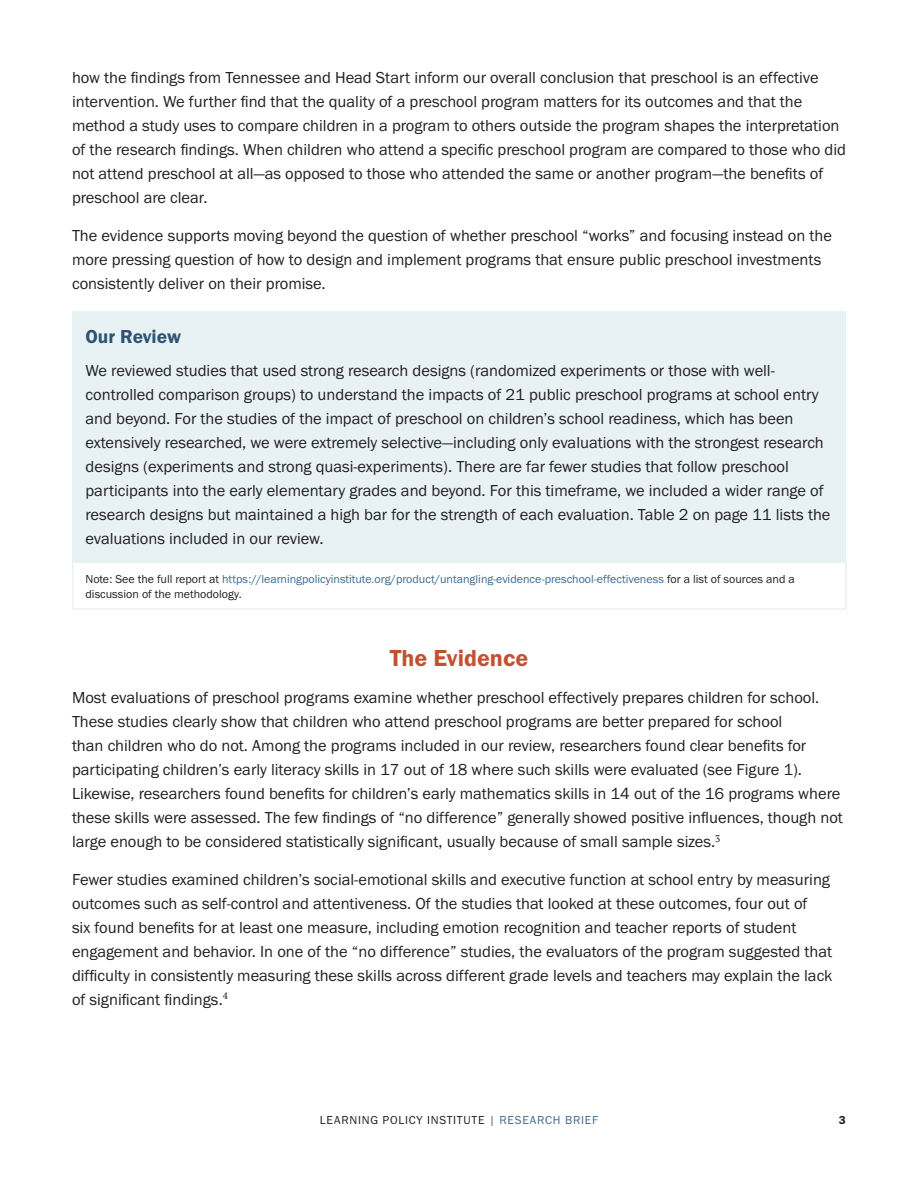
<style>
.page{position:relative;width:918px;height:1188px;background:#fff}
.page>*{position:absolute;margin:0;border:0;box-sizing:border-box;transform-origin:0 0}
.t1{font:24px "Franklin Gothic URW Dem";color:#c25131}
.t2{font:19.5px "Franklin Gothic URW Dem";color:#2f5375}
.t3{font:16.5px/24px "Franklin Gothic URW Boo";color:#231f20}
.t4{font:12px/15px "Franklin Gothic URW Boo";color:#3e6a91}
.t5{font:12px "Franklin Gothic URW Boo";letter-spacing:.06em;color:#231f20}
.t6{font:12px "Franklin Gothic URW Dem";color:#231f20}
.s1{color:#231f20}
.s2{color:#3e6a91}
</style>
<div class="page">
<div style="left:72px;top:311px;width:774px;height:56px;background:#e8f2f5"></div>
<div style="left:72px;top:351px;width:774px;height:211px;background:#e8f2f5"></div>
<div style="left:72px;top:561px;width:775px;height:49px;border:2px solid #e8f2f5"></div>
<p class="t3" style="left:72px;top:65px;width:776px">how the findings from Tennessee and Head Start inform our overall conclusion that preschool is an effective intervention. We further find that the quality of a preschool program matters for its outcomes and that the method a study uses to compare children in a program to others outside the program shapes the interpretation of the research findings. When children who attend a specific preschool program are compared to those who did not attend preschool at all—as opposed to those who attended the same or another program—the benefits of preschool are clear.</p>
<p class="t3" style="left:72px;top:223px;width:762px">The evidence supports moving beyond the question of whether preschool “works” and focusing instead on the more pressing question of how to design and implement programs that ensure public preschool investments consistently deliver on their promise.</p>
<p class="t2" style="left:86px;top:324px;width:97px">Our Review</p>
<p class="t3" style="left:86px;top:358px;width:747px">We reviewed studies that used strong research designs (randomized experiments or those with well&shy;controlled comparison groups) to understand the impacts of 21 public preschool programs at school entry and beyond. For the studies of the impact of preschool on children’s school readiness, which has been extensively researched, we were extremely selective—including only evaluations with the strongest research designs (experiments and strong quasi-experiments). There are far fewer studies that follow preschool participants into the early elementary grades and beyond. For this timeframe, we included a wider range of research designs but maintained a high bar for the strength of each evaluation. Table 2 on page 11 lists the evaluations included in our review.</p>
<p class="t4" style="left:86px;top:572px;width:711px"><span class="s1">Note: See the full report at</span> https://learningpolicyinstitute.org/product/untangling-evidence-preschool-effectiveness <span class="s1">for a list of sources and a discussion of the methodology.</span></p>
<h1 class="t1" style="left:390px;top:643px;width:140px">The Evidence</h1>
<p class="t3" style="left:72px;top:685px;width:772px">Most evaluations of preschool programs examine whether preschool effectively prepares children for school.<br>These studies clearly show that children who attend preschool programs are better prepared for school<br>than children who do not. Among the programs included in our review, researchers found clear benefits for participating children’s early literacy skills in 17 out of 18 where such skills were evaluated (see Figure 1).<br>Likewise, researchers found benefits for children’s early mathematics skills in 14 out of the 16 programs where these skills were assessed. The few findings of “no difference” generally showed positive influences, though not large enough to be considered statistically significant, usually because of small sample sizes.<sup>3</sup></p>
<p class="t3" style="left:72px;top:867px;width:762px">Fewer studies examined children’s social-emotional skills and executive function at school entry by measuring outcomes such as self-control and attentiveness. Of the studies that looked at these outcomes, four out of<br>six found benefits for at least one measure, including emotion recognition and teacher reports of student engagement and behavior. In one of the “no difference” studies, the evaluators of the program suggested that difficulty in consistently measuring these skills across different grade levels and teachers may explain the lack of significant findings.<sup>4</sup></p>
<p class="t5" style="left:320px;top:1113px;width:280px">LEARNING POLICY INSTITUTE <span class="s2">| RESEARCH BRIEF</span></p>
<p class="t6" style="left:839px;top:1113px;width:9px">3</p>
</div>
